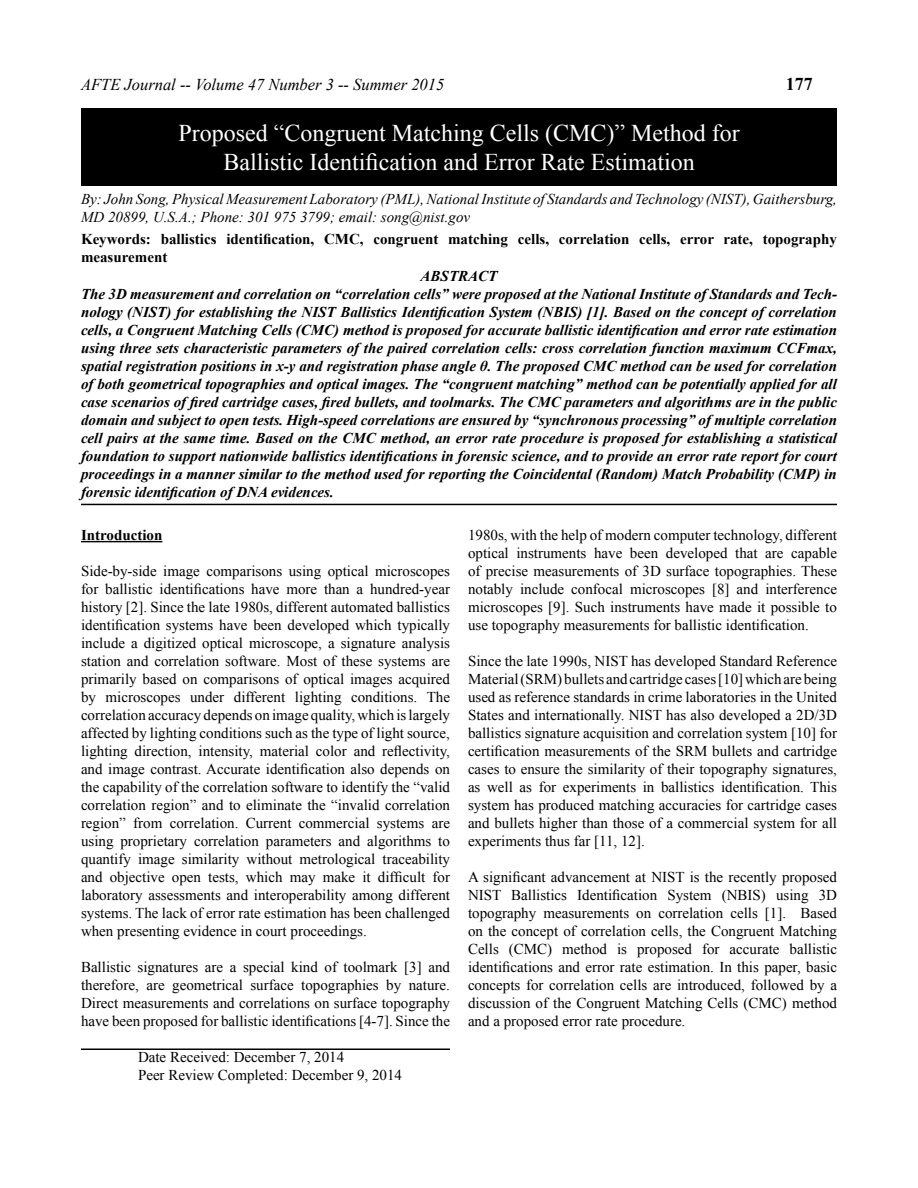
<style>
.page{position:relative;width:918px;height:1188px;background:#fff}
.page>*{position:absolute;margin:0;border:0;box-sizing:border-box;transform-origin:0 0}
.Title_Block{font:24px "Times New Roman";color:#fff}
.t1{font:700 18px "Times New Roman";color:#000}
.t2{font:italic 16.5px "Times New Roman";color:#000}
.Title_Block-2{font:15px/18px "Times New Roman";color:#000;text-align:justify}
.ABSTRACT_Block{font:italic 700 15px/18px "Times New Roman";color:#000;text-align:justify}
.Author_Block{font:italic 15px/18px "Times New Roman";color:#000}
.Key_Word_Block{font:700 15px/18px "Times New Roman";color:#000}
.heading_1{font:700 15px "Times New Roman";color:#000}
</style>
<div class="page">
<hr style="left:81px;top:541px;width:81px;height:1px;background:#000">
<hr style="left:81px;top:504px;width:756px;height:1px;background:#000">
<div style="left:81px;top:108px;width:756px;height:78px;background:#000"></div>
<hr style="left:81px;top:1048px;width:369px;height:2px;background:#000">
<p class="t2" style="left:81px;top:73px;width:365px">AFTE Journal -- Volume 47 Number 3 -- Summer 2015</p>
<p class="t1" style="left:786px;top:71px;width:28px">177</p>
<p class="Title_Block" style="left:178px;top:116px;width:563px">Proposed “Congruent Matching Cells (CMC)” Method for</p>
<p class="Title_Block" style="left:223px;top:145px;width:473px">Ballistic Identification and Error Rate Estimation</p>
<p class="Author_Block" style="left:81px;top:189px;width:758px">By: John Song, Physical Measurement Laboratory (PML), National Institute of Standards and Technology (NIST), Gaithersburg,<br>MD 20899, U.S.A.; Phone: 301 975 3799; email: song@nist.gov</p>
<p class="Key_Word_Block" style="left:81px;top:229px;width:757px">Keywords: ballistics identification, CMC, congruent matching cells, correlation cells, error rate, topography measurement</p>
<p class="ABSTRACT_Block" style="left:421px;top:267px;width:78px">ABSTRACT</p>
<p class="ABSTRACT_Block" style="left:81px;top:285px;width:758px">The 3D measurement and correlation on “correlation cells” were proposed at the National Institute of Standards and Tech&shy;nology (NIST) for establishing the NIST Ballistics Identification System (NBIS) [1]. Based on the concept of correlation cells, a Congruent Matching Cells (CMC) method is proposed for accurate ballistic identification and error rate estimation using three sets characteristic parameters of the paired correlation cells: cross correlation function maximum CCFmax, spatial registration positions in x-y and registration phase angle θ. The proposed CMC method can be used for correlation of both geometrical topographies and optical images. The “congruent matching” method can be potentially applied for all case scenarios of fired cartridge cases, fired bullets, and toolmarks. The CMC parameters and algorithms are in the public domain and subject to open tests. High-speed correlations are ensured by “synchronous processing” of multiple correlation cell pairs at the same time. Based on the CMC method, an error rate procedure is proposed for establishing a statistical foundation to support nationwide ballistics identifications in forensic science, and to provide an error rate report for court proceedings in a manner similar to the method used for reporting the Coincidental (Random) Match Probability (CMP) in forensic identification of DNA evidences.</p>
<p class="heading_1" style="left:81px;top:524px;width:83px">Introduction</p>
<p class="Title_Block-2" style="left:81px;top:562px;width:371px">Side-by-side image comparisons using optical microscopes for ballistic identifications have more than a hundred-year history [2]. Since the late 1980s, different automated ballistics identification systems have been developed which typically include a digitized optical microscope, a signature analysis station and correlation software. Most of these systems are primarily based on comparisons of optical images acquired by microscopes under different lighting conditions. The correlation accuracy depends on image quality, which is largely affected by lighting conditions such as the type of light source, lighting direction, intensity, material color and reflectivity, and image contrast. Accurate identification also depends on the capability of the correlation software to identify the “valid correlation region” and to eliminate the “invalid correlation region” from correlation. Current commercial systems are using proprietary correlation parameters and algorithms to quantify image similarity without metrological traceability and objective open tests, which may make it difficult for laboratory assessments and interoperability among different systems. The lack of error rate estimation has been challenged when presenting evidence in court proceedings.</p>
<p class="Title_Block-2" style="left:81px;top:958px;width:371px">Ballistic signatures are a special kind of toolmark [3] and therefore, are geometrical surface topographies by nature.<br>Direct measurements and correlations on surface topography have been proposed for ballistic identifications [4-7]. Since the</p>
<p class="Title_Block-2" style="left:138px;top:1048px;width:208px">Date Received: December 7, 2014</p>
<p class="Title_Block-2" style="left:138px;top:1066px;width:266px">Peer Review Completed: December 9, 2014</p>
<p class="Title_Block-2" style="left:468px;top:526px;width:371px">1980s, with the help of modern computer technology, different optical instruments have been developed that are capable of precise measurements of 3D surface topographies. These notably include confocal microscopes [8] and interference microscopes [9]. Such instruments have made it possible to use topography measurements for ballistic identification.</p>
<p class="Title_Block-2" style="left:468px;top:652px;width:371px">Since the late 1990s, NIST has developed Standard Reference Material (SRM) bullets and cartridge cases [10] which are being used as reference standards in crime laboratories in the United States and internationally. NIST has also developed a 2D/3D ballistics signature acquisition and correlation system [10] for certification measurements of the SRM bullets and cartridge cases to ensure the similarity of their topography signatures, as well as for experiments in ballistics identification. This system has produced matching accuracies for cartridge cases and bullets higher than those of a commercial system for all experiments thus far [11, 12].</p>
<p class="Title_Block-2" style="left:468px;top:868px;width:371px">A significant advancement at NIST is the recently proposed NIST Ballistics Identification System (NBIS) using 3D topography measurements on correlation cells [1]. Based on the concept of correlation cells, the Congruent Matching Cells (CMC) method is proposed for accurate ballistic identifications and error rate estimation. In this paper, basic concepts for correlation cells are introduced, followed by a discussion of the Congruent Matching Cells (CMC) method and a proposed error rate procedure.</p>
</div>
